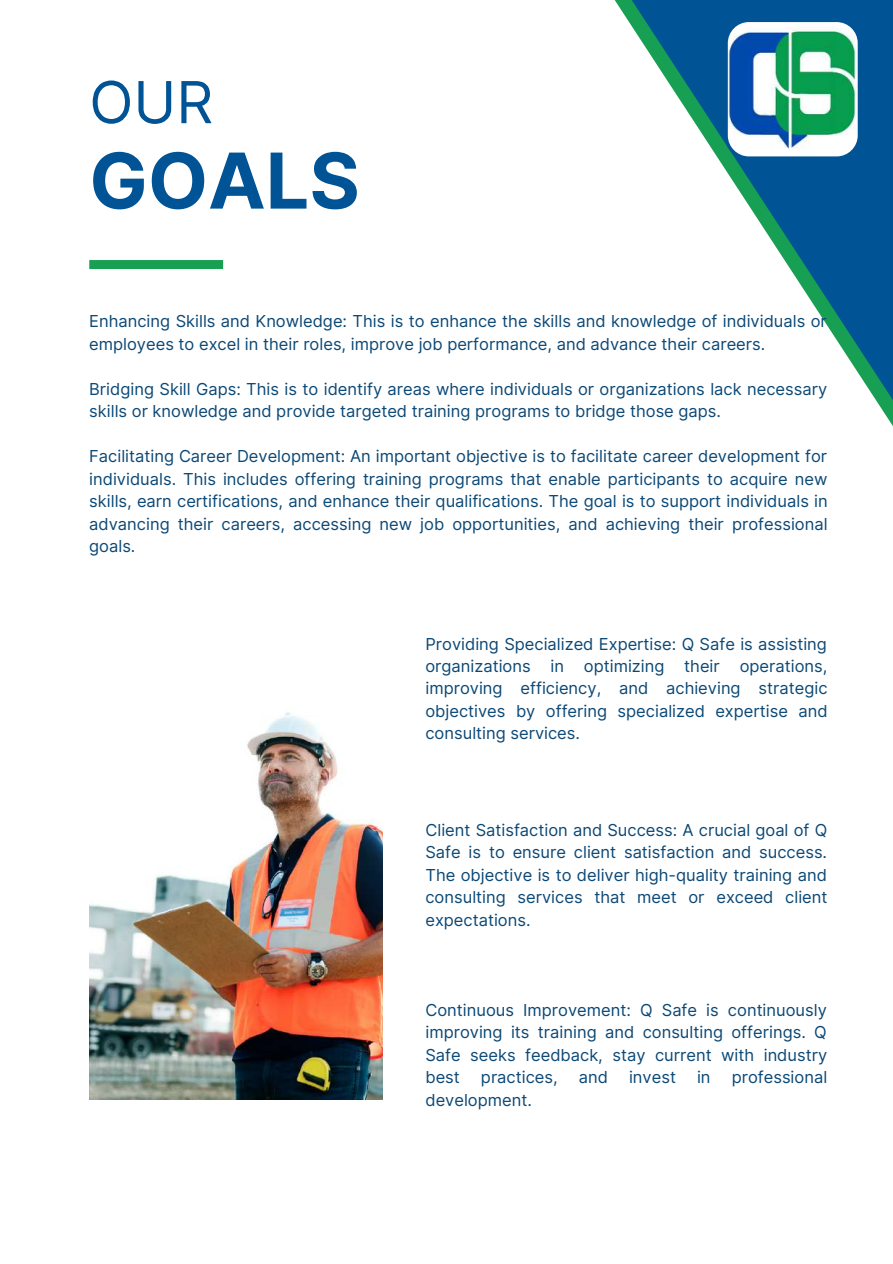
<style>
.page{position:relative;width:893px;height:1264px;background:#fff}
.page>*{position:absolute;margin:0;border:0;box-sizing:border-box;transform-origin:0 0}
.t1{font:700 76.95px "Inter";color:#005495}
.t2{font:57.9px "Inter";color:#005495}
.t3{font:16.5px/22.5px "Inter";color:#0b4876;text-align:justify}
</style>
<div class="page">
<img style="left:89px;top:712px;width:294px;height:387px">
<div style="left:89px;top:260px;width:134px;height:9px;background:#179f53"></div>
<svg style="left:614px;top:0;width:278px;height:425px"></svg>
<svg style="left:724px;top:19px;width:136px;height:140px"></svg>
<h2 class="t2" style="left:89px;top:67px;width:125px">OUR</h2>
<h1 class="t1" style="left:89px;top:135px;width:272px">GOALS</h1>
<p class="t3" style="left:89px;top:310px;width:739px">Enhancing Skills and Knowledge: This is to enhance the skills and knowledge of individuals or employees to excel in their roles, improve job performance, and advance their careers.</p>
<p class="t3" style="left:89px;top:377px;width:739px">Bridging Skill Gaps: This is to identify areas where individuals or organizations lack necessary skills or knowledge and provide targeted training programs to bridge those gaps.</p>
<p class="t3" style="left:89px;top:445px;width:740px">Facilitating Career Development: An important objective is to facilitate career development for individuals. This includes offering training programs that enable participants to acquire new skills, earn certifications, and enhance their qualifications. The goal is to support individuals in advancing their careers, accessing new job opportunities, and achieving their professional goals.</p>
<p class="t3" style="left:425px;top:632px;width:403px">Providing Specialized Expertise: Q Safe is assisting organizations in optimizing their operations, improving efficiency, and achieving strategic objectives by offering specialized expertise and consulting services.</p>
<p class="t3" style="left:425px;top:818px;width:403px">Client Satisfaction and Success: A crucial goal of Q Safe is to ensure client satisfaction and success.<br>The objective is to deliver high-quality training and consulting services that meet or exceed client expectations.</p>
<p class="t3" style="left:425px;top:998px;width:403px">Continuous Improvement: Q Safe is continuously improving its training and consulting offerings. Q Safe seeks feedback, stay current with industry best</p>
<p class="t3" style="left:481px;top:1065px;width:78px">practices,</p>
<p class="t3" style="left:578px;top:1065px;width:31px">and</p>
<p class="t3" style="left:629px;top:1065px;width:48px">invest</p>
<p class="t3" style="left:697px;top:1065px;width:15px">in</p>
<p class="t3" style="left:731px;top:1065px;width:97px">professional</p>
<p class="t3" style="left:425px;top:1088px;width:108px">development.</p>
</div>
